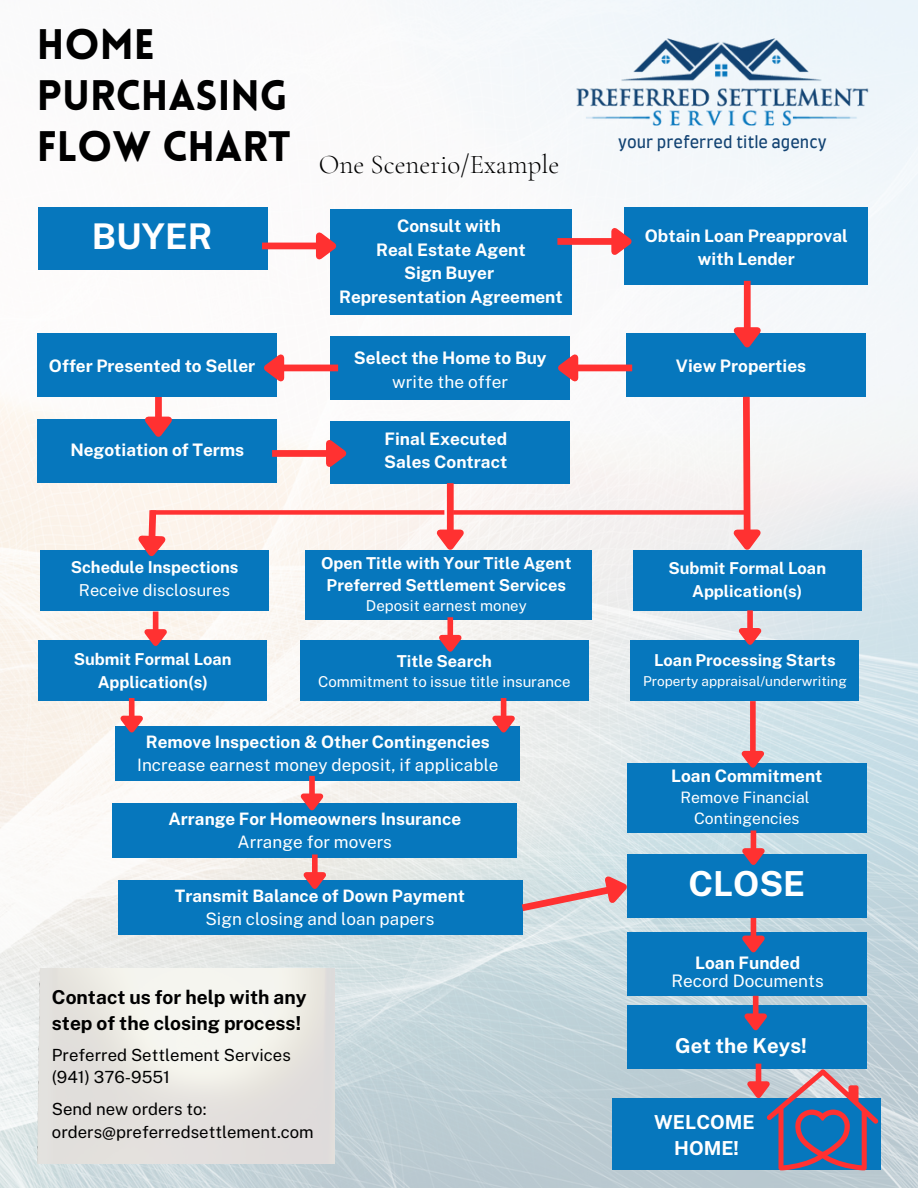
<style>
.page{position:relative;width:918px;height:1188px;background:#fff}
.page>*{position:absolute;margin:0;border:0;box-sizing:border-box;transform-origin:0 0}
.t1{font:900 41.7px "Lovelo";color:#000}
.t2{font:700 35.4px "Public Sans";color:#fff}
.t3{font:700 34.5px "Public Sans";color:#fff}
.t4{font:300 27px "Cormorant Garamond";color:#000}
.t5{font:700 20.55px "Public Sans";color:#fff}
.t6{font:700 19.35px "Public Sans";color:#fff}
.t7{font:700 19.2px/26.2px "Public Sans";color:#000}
.t8{font:700 17.25px "Public Sans";color:#fff}
.t9{font:17.25px "Public Sans";color:#fff}
.t10{font:700 17.1px "Public Sans";color:#fff}
.t11{font:17.1px "Public Sans";color:#fff}
.t12{font:16.8px "Public Sans";color:#000}
.t13{font:700 16.5px/22.8px "Public Sans";color:#fff;text-align:center}
.t14{font:16.5px "Public Sans";color:#fff}
.t15{font:15.75px "Public Sans";color:#fff}
.t16{font:15.75px "Farro";color:#114272}
.t17{font:15px "Public Sans";color:#fff}
.t18{font:13.65px "Public Sans";color:#fff}
</style>
<div class="page">
<img style="left:0;top:0;width:918px;height:1188px">
<div style="left:38px;top:207px;width:230px;height:63px;background:#0677bd"></div>
<div style="left:330px;top:209px;width:242px;height:105px;background:#0677bd"></div>
<div style="left:625px;top:207px;width:243px;height:78px;background:#0677bd"></div>
<div style="left:330px;top:336px;width:240px;height:64px;background:#0677bd"></div>
<div style="left:626px;top:333px;width:240px;height:64px;background:#0677bd"></div>
<div style="left:633px;top:550px;width:229px;height:60px;background:#0677bd"></div>
<div style="left:330px;top:421px;width:240px;height:62px;background:#0677bd"></div>
<div style="left:305px;top:550px;width:286px;height:69px;background:#0677bd"></div>
<div style="left:40px;top:550px;width:229px;height:60px;background:#0677bd"></div>
<div style="left:38px;top:640px;width:229px;height:61px;background:#0677bd"></div>
<div style="left:300px;top:640px;width:288px;height:61px;background:#0677bd"></div>
<div style="left:631px;top:640px;width:228px;height:61px;background:#0677bd"></div>
<div style="left:115px;top:726px;width:405px;height:55px;background:#0677bd"></div>
<div style="left:627px;top:764px;width:240px;height:69px;background:#0677bd"></div>
<div style="left:627px;top:854px;width:240px;height:64px;background:#0677bd"></div>
<div style="left:627px;top:932px;width:240px;height:64px;background:#0677bd"></div>
<div style="left:627px;top:1005px;width:240px;height:64px;background:#0677bd"></div>
<div style="left:612px;top:1098px;width:269px;height:71px;background:#0677bd"></div>
<div style="left:112px;top:803px;width:405px;height:55px;background:#0677bd"></div>
<div style="left:118px;top:880px;width:404px;height:55px;background:#0677bd"></div>
<img style="left:564px;top:29px;width:316px;height:106px">
<img style="left:37px;top:968px;width:297px;height:196px">
<div style="left:37px;top:419px;width:240px;height:63px;background:#0677bd"></div>
<div style="left:262px;top:243px;width:56px;height:6px;background:#ff3131"></div>
<svg style="left:310px;top:226px;width:27px;height:44px"></svg>
<div style="left:272px;top:450px;width:56px;height:7px;background:#ff3131"></div>
<svg style="left:320px;top:434px;width:27px;height:43px"></svg>
<div style="left:557px;top:238px;width:56px;height:7px;background:#ff3131"></div>
<svg style="left:605px;top:222px;width:27px;height:43px"></svg>
<div style="left:155px;top:363px;width:7px;height:55px;background:#ff3131"></div>
<svg style="left:135px;top:411px;width:43px;height:26px"></svg>
<div style="left:37px;top:333px;width:240px;height:64px;background:#0677bd"></div>
<div style="left:577px;top:365px;width:55px;height:6px;background:#ff3131"></div>
<svg style="left:558px;top:344px;width:26px;height:44px"></svg>
<svg style="left:723px;top:396px;width:44px;height:154px"></svg>
<div style="left:453px;top:510px;width:294px;height:5px;background:#ff3131"></div>
<div style="left:447px;top:483px;width:7px;height:48px;background:#ff3131"></div>
<svg style="left:427px;top:523px;width:43px;height:27px"></svg>
<div style="left:151px;top:510px;width:293px;height:5px;background:#ff3131"></div>
<svg style="left:128px;top:503px;width:44px;height:54px"></svg>
<div style="left:744px;top:281px;width:7px;height:48px;background:#ff3131"></div>
<svg style="left:724px;top:321px;width:43px;height:27px"></svg>
<div style="left:153px;top:612px;width:5px;height:19px;background:#ff3131"></div>
<svg style="left:136px;top:624px;width:36px;height:22px"></svg>
<div style="left:447px;top:617px;width:6px;height:19px;background:#ff3131"></div>
<svg style="left:431px;top:630px;width:36px;height:22px"></svg>
<div style="left:747px;top:610px;width:6px;height:19px;background:#ff3131"></div>
<svg style="left:730px;top:623px;width:36px;height:22px"></svg>
<div style="left:282px;top:365px;width:56px;height:6px;background:#ff3131"></div>
<svg style="left:264px;top:344px;width:26px;height:44px"></svg>
<div style="left:129px;top:698px;width:6px;height:19px;background:#ff3131"></div>
<svg style="left:112px;top:711px;width:36px;height:28px"></svg>
<div style="left:501px;top:698px;width:5px;height:19px;background:#ff3131"></div>
<svg style="left:484px;top:711px;width:36px;height:22px"></svg>
<div style="left:309px;top:776px;width:6px;height:19px;background:#ff3131"></div>
<svg style="left:292px;top:788px;width:36px;height:23px"></svg>
<div style="left:312px;top:854px;width:6px;height:20px;background:#ff3131"></div>
<svg style="left:295px;top:867px;width:36px;height:22px"></svg>
<svg style="left:514px;top:866px;width:113px;height:50px;background:#cfbec4"></svg>
<div style="left:750px;top:701px;width:6px;height:51px;background:#ff3131"></div>
<svg style="left:733px;top:746px;width:36px;height:22px"></svg>
<div style="left:751px;top:831px;width:5px;height:19px;background:#ff3131"></div>
<svg style="left:734px;top:843px;width:36px;height:22px"></svg>
<div style="left:751px;top:918px;width:5px;height:19px;background:#ff3131"></div>
<svg style="left:734px;top:931px;width:36px;height:22px"></svg>
<div style="left:753px;top:996px;width:6px;height:19px;background:#ff3131"></div>
<svg style="left:744px;top:1008px;width:23px;height:23px"></svg>
<div style="left:756px;top:1064px;width:5px;height:19px;background:#ff3131"></div>
<svg style="left:739px;top:1069px;width:140px;height:101px"></svg>
<p class="t1" style="left:37px;top:28px;width:120px">HOME</p>
<p class="t1" style="left:37px;top:79px;width:252px">PURCHASING</p>
<p class="t1" style="left:37px;top:129px;width:255px">FLOW CHART</p>
<p class="t16" style="left:618px;top:135px;width:210px">your preferred title agency</p>
<p class="t4" style="left:319px;top:148px;width:242px">One Scenerio/Example</p>
<p class="t2" style="left:92px;top:216px;width:122px">BUYER</p>
<p class="t8" style="left:397px;top:215px;width:106px">Consult with</p>
<p class="t8" style="left:376px;top:239px;width:151px">Real Estate Agent</p>
<p class="t8" style="left:404px;top:263px;width:91px">Sign Buyer</p>
<p class="t8" style="left:339px;top:287px;width:225px">Representation Agreement</p>
<p class="t8" style="left:49px;top:355px;width:208px">Offer Presented to Seller</p>
<p class="t8" style="left:70px;top:440px;width:175px">Negotiation of Terms</p>
<p class="t13" style="left:71px;top:556px;width:169px">Schedule Inspections</p>
<p class="t14" style="left:79px;top:580px;width:153px">Receive disclosures</p>
<p class="t8" style="left:354px;top:347px;width:194px">Select the Home to Buy</p>
<p class="t9" style="left:392px;top:371px;width:118px">write the offer</p>
<p class="t8" style="left:384px;top:428px;width:124px">Final Executed</p>
<p class="t8" style="left:384px;top:452px;width:125px">Sales Contract</p>
<p class="t13" style="left:321px;top:551px;width:252px">Open Title with Your Title Agent</p>
<p class="t13" style="left:327px;top:573px;width:241px">Preferred Settlement Services</p>
<p class="t17" style="left:366px;top:597px;width:162px">Deposit earnest money</p>
<p class="t13" style="left:74px;top:648px;width:159px">Submit Formal Loan<br>Application(s)</p>
<p class="t13" style="left:397px;top:649px;width:97px">Title Search</p>
<p class="t17" style="left:318px;top:673px;width:254px">Commitment to issue title insurance</p>
<p class="t10" style="left:146px;top:731px;width:346px">Remove Inspection &amp; Other Contingencies</p>
<p class="t11" style="left:137px;top:755px;width:363px">Increase earnest money deposit, if applicable</p>
<p class="t10" style="left:168px;top:808px;width:294px">Arrange For Homeowners Insurance</p>
<p class="t11" style="left:238px;top:832px;width:156px">Arrange for movers</p>
<p class="t10" style="left:175px;top:886px;width:292px">Transmit Balance of Down Payment</p>
<p class="t11" style="left:205px;top:909px;width:231px">Sign closing and loan papers</p>
<p class="t7" style="left:52px;top:984px;width:256px">Contact us for help with any step of the closing process!</p>
<p class="t12" style="left:52px;top:1045px;width:241px">Preferred Settlement Services</p>
<p class="t12" style="left:52px;top:1068px;width:120px">(941) 376-9551</p>
<p class="t12" style="left:52px;top:1099px;width:156px">Send new orders to:</p>
<p class="t12" style="left:52px;top:1122px;width:263px">orders@preferredsettlement.com</p>
<p class="t8" style="left:645px;top:225px;width:204px">Obtain Loan Preapproval</p>
<p class="t8" style="left:698px;top:249px;width:98px">with Lender</p>
<p class="t8" style="left:676px;top:355px;width:132px">View Properties</p>
<p class="t13" style="left:668px;top:557px;width:159px">Submit Formal Loan<br>Application(s)</p>
<p class="t13" style="left:654px;top:648px;width:183px">Loan Processing Starts</p>
<p class="t18" style="left:643px;top:673px;width:205px">Property appraisal/underwriting</p>
<p class="t8" style="left:671px;top:765px;width:153px">Loan Commitment</p>
<p class="t15" style="left:680px;top:788px;width:131px">Remove Financial</p>
<p class="t15" style="left:694px;top:809px;width:107px">Contingencies</p>
<p class="t3" style="left:689px;top:863px;width:118px">CLOSE</p>
<p class="t8" style="left:695px;top:953px;width:107px">Loan Funded</p>
<p class="t9" style="left:671px;top:971px;width:154px">Record Documents</p>
<p class="t5" style="left:675px;top:1034px;width:133px">Get the Keys!</p>
<p class="t6" style="left:654px;top:1110px;width:102px">WELCOME</p>
<p class="t6" style="left:674px;top:1137px;width:66px">HOME!</p>
</div>
